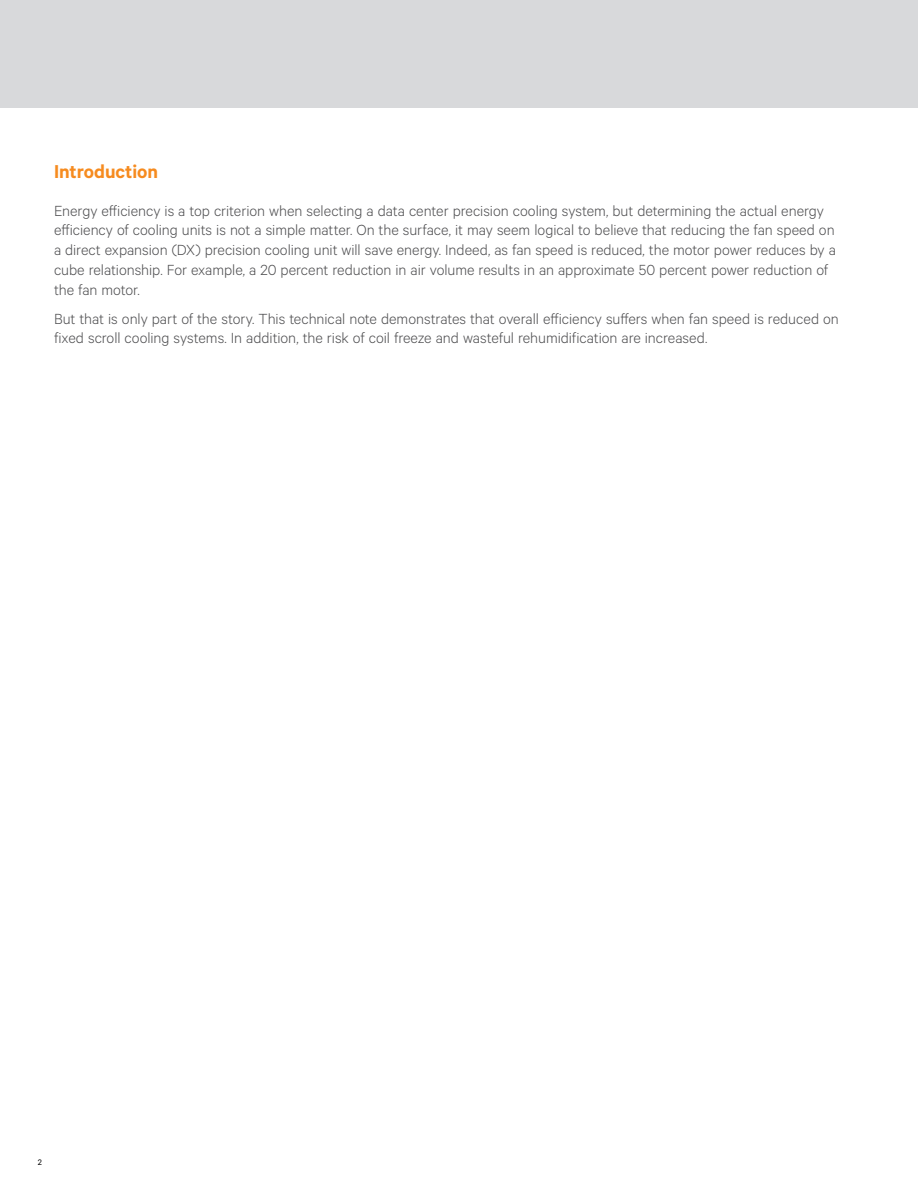
<style>
.page{position:relative;width:918px;height:1188px;background:#fff}
.page>*{position:absolute;margin:0;border:0;box-sizing:border-box;transform-origin:0 0}
.t1{font:600 21px "Calibre";color:#f68b1f}
.t2{font:300 16.5px/19.8px "Calibre";color:#4d4d4f}
.t3{font:9px "Calibre";color:#000}
</style>
<div class="page">
<div style="left:0;top:0;width:918px;height:108px;background:#d8d9db"></div>
<p class="t1" style="left:54px;top:159px;width:105px">Introduction</p>
<p class="t2" style="left:54px;top:200px;width:784px">Energy efficiency is a top criterion when selecting a data center precision cooling system, but determining the actual energy efficiency of cooling units is not a simple matter. On the surface, it may seem logical to believe that reducing the fan speed on a direct expansion (DX) precision cooling unit will save energy. Indeed, as fan speed is reduced, the motor power reduces by a cube relationship. For example, a 20 percent reduction in air volume results in an approximate 50 percent power reduction of the fan motor.</p>
<p class="t2" style="left:54px;top:308px;width:786px">But that is only part of the story. This technical note demonstrates that overall efficiency suffers when fan speed is reduced on fixed scroll cooling systems. In addition, the risk of coil freeze and wasteful rehumidification are increased.</p>
<p class="t3" style="left:38px;top:1157px;width:6px">2</p>
</div>
